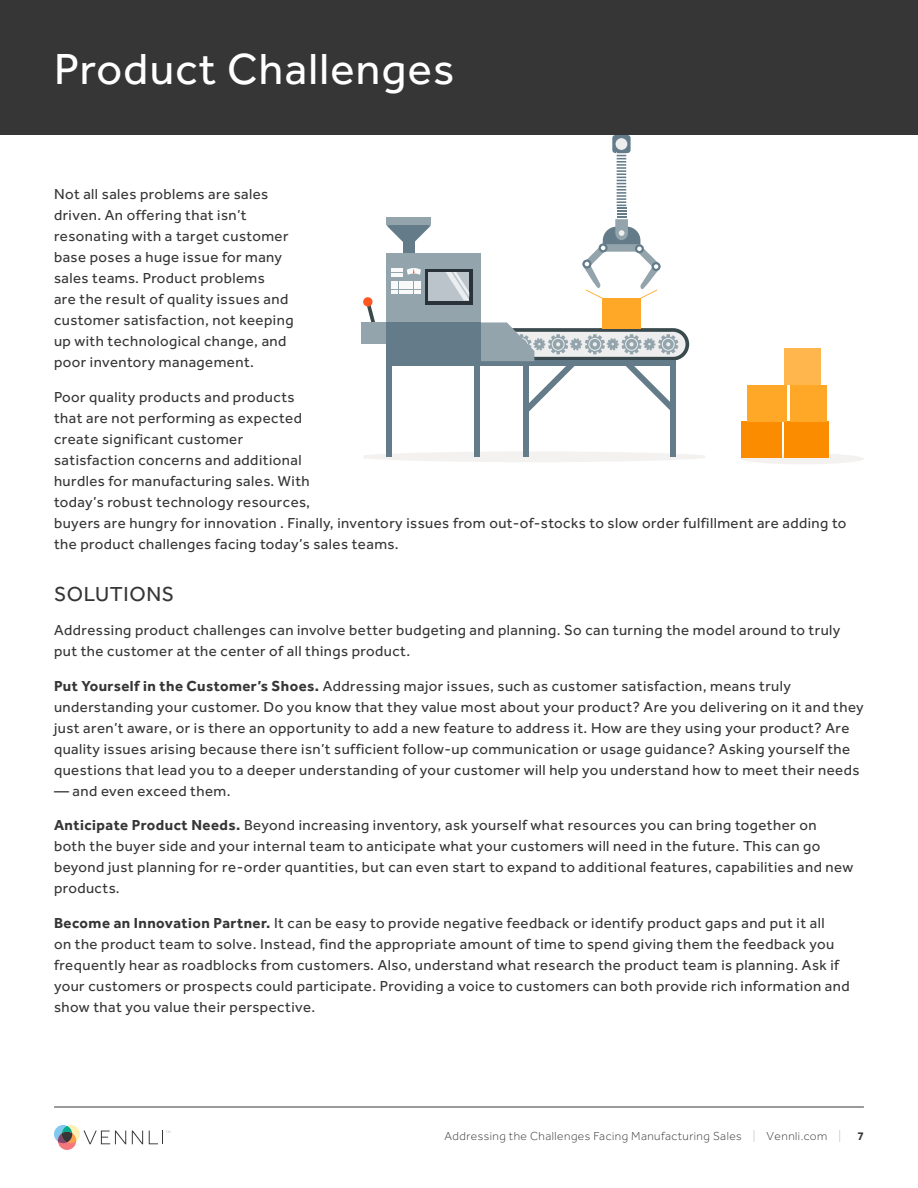
<style>
.page{position:relative;width:918px;height:1188px;background:#fff}
.page>*{position:absolute;margin:0;border:0;box-sizing:border-box;transform-origin:0 0}
.t1{font:45px "Effra";letter-spacing:.03em;color:#fff}
.t2{font:21px "Effra";letter-spacing:.03em;color:#373636}
.t3{font:15px/21px "Effra";letter-spacing:.03em;color:#373636}
.t4{font:300 12px "Effra";letter-spacing:.04em;color:#373636}
.t5{font:700 12px "Effra";color:#373636}
.s1{font-weight:700}
.s2{color:#b8b5b4}
</style>
<div class="page">
<hr style="left:54px;top:1107px;width:810px;height:1px;background:#373636">
<div style="left:54px;top:1125px;width:18px;height:18px;background:#82c9f0;border-radius:50%"></div>
<div style="left:62px;top:1125px;width:18px;height:18px;background:#fff1b5;border-radius:50%"></div>
<div style="left:58px;top:1132px;width:18px;height:18px;background:#f3777d;border-radius:50%"></div>
<svg style="left:58px;top:1126px;width:18px;height:17px"></svg>
<svg style="left:83px;top:1131px;width:43px;height:13px"></svg>
<svg style="left:132px;top:1131px;width:11px;height:13px"></svg>
<svg style="left:149px;top:1131px;width:21px;height:13px"></svg>
<div style="left:0;top:0;width:918px;height:135px;background:#373636"></div>
<svg style="left:364px;top:451px;width:341px;height:11px"></svg>
<svg style="left:386px;top:225px;width:45px;height:19px"></svg>
<div style="left:386px;top:218px;width:45px;height:7px;background:#93a4ac"></div>
<div style="left:403px;top:236px;width:11px;height:20px;background:#647c8a"></div>
<div style="left:523px;top:361px;width:6px;height:96px;background:#647c89"></div>
<div style="left:670px;top:361px;width:6px;height:96px;background:#647c89"></div>
<div style="left:387px;top:361px;width:5px;height:96px;background:#647c89"></div>
<div style="left:474px;top:361px;width:6px;height:96px;background:#647c89"></div>
<div style="left:603px;top:298px;width:38px;height:30px;background:#ffa827"></div>
<svg style="left:363px;top:297px;width:12px;height:25px"></svg>
<div style="left:386px;top:253px;width:95px;height:107px;background:#93a4ac"></div>
<div style="left:425px;top:269px;width:47px;height:36px;background:#2a3239"></div>
<div style="left:428px;top:272px;width:41px;height:28px;background:#bbc4cb"></div>
<div style="left:361px;top:322px;width:28px;height:22px;background:#93a4ac"></div>
<hr style="left:392px;top:273px;width:11px;height:4px;background:#f9f9f9">
<svg style="left:391px;top:281px;width:29px;height:12px"></svg>
<svg style="left:481px;top:322px;width:208px;height:90px"></svg>
<div style="left:386px;top:322px;width:95px;height:44px;background:#647c8a"></div>
<svg style="left:392px;top:268px;width:29px;height:7px"></svg>
<svg style="left:446px;top:272px;width:23px;height:28px"></svg>
<svg style="left:612px;top:135px;width:19px;height:18px"></svg>
<div style="left:741px;top:453px;width:123px;height:11px;background:#f4f2f1;border-radius:50%"></div>
<div style="left:741px;top:421px;width:41px;height:37px;background:#fb8c00"></div>
<div style="left:784px;top:421px;width:45px;height:37px;background:#fb8c00"></div>
<div style="left:747px;top:385px;width:39px;height:36px;background:#ffa827"></div>
<div style="left:790px;top:385px;width:36px;height:36px;background:#ffa827"></div>
<div style="left:784px;top:349px;width:37px;height:36px;background:#ffb64d"></div>
<div style="left:616px;top:138px;width:11px;height:12px;background:#eee;border-radius:50%"></div>
<svg style="left:582px;top:149px;width:79px;height:150px"></svg>
<h1 class="t1" style="left:54px;top:43px;width:402px">Product Challenges</h1>
<p class="t3" style="left:54px;top:183px;width:241px">Not all sales problems are sales driven. An offering that isn’t resonating with a target customer base poses a huge issue for many sales teams. Product problems<br>are the result of quality issues and customer satisfaction, not keeping up with technological change, and poor inventory management.</p>
<p class="t3" style="left:54px;top:386px;width:794px">Poor quality products and products<br>that are not performing as expected<br>create significant customer<br>satisfaction concerns and additional<br>hurdles for manufacturing sales. With<br>today’s robust technology resources,<br>buyers are hungry for innovation . Finally, inventory issues from out-of-stocks to slow order fulfillment are adding to the product challenges facing today’s sales teams.</p>
<h2 class="t2" style="left:54px;top:581px;width:122px">SOLUTIONS</h2>
<p class="t3" style="left:54px;top:620px;width:788px">Addressing product challenges can involve better budgeting and planning. So can turning the model around to truly put the customer at the center of all things product.</p>
<p class="t3" style="left:54px;top:675px;width:811px"><span class="s1">Put Yourself in the Customer’s Shoes.</span> Addressing major issues, such as customer satisfaction, means truly understanding your customer. Do you know that they value most about your product? Are you delivering on it and they just aren’t aware, or is there an opportunity to add a new feature to address it. How are they using your product? Are quality issues arising because there isn’t sufficient follow-up communication or usage guidance? Asking yourself the questions that lead you to a deeper understanding of your customer will help you understand how to meet their needs</p>
<p class="t3" style="left:54px;top:780px;width:176px">— and even exceed them.</p>
<p class="t3" style="left:54px;top:815px;width:801px"><span class="s1">Anticipate Product Needs.</span> Beyond increasing inventory, ask yourself what resources you can bring together on<br>both the buyer side and your internal team to anticipate what your customers will need in the future. This can go beyond just planning for re-order quantities, but can even start to expand to additional features, capabilities and new products.</p>
<p class="t3" style="left:54px;top:912px;width:797px"><span class="s1">Become an Innovation Partner.</span> It can be easy to provide negative feedback or identify product gaps and put it all<br>on the product team to solve. Instead, find the appropriate amount of time to spend giving them the feedback you frequently hear as roadblocks from customers. Also, understand what research the product team is planning. Ask if your customers or prospects could participate. Providing a voice to customers can both provide rich information and show that you value their perspective.</p>
<p class="t4" style="left:444px;top:1129px;width:398px">Addressing the Challenges Facing Manufacturing Sales <span class="s2">|</span> Vennli.com <span class="s2">|</span></p>
<p class="t5" style="left:857px;top:1129px;width:8px">7</p>
</div>
